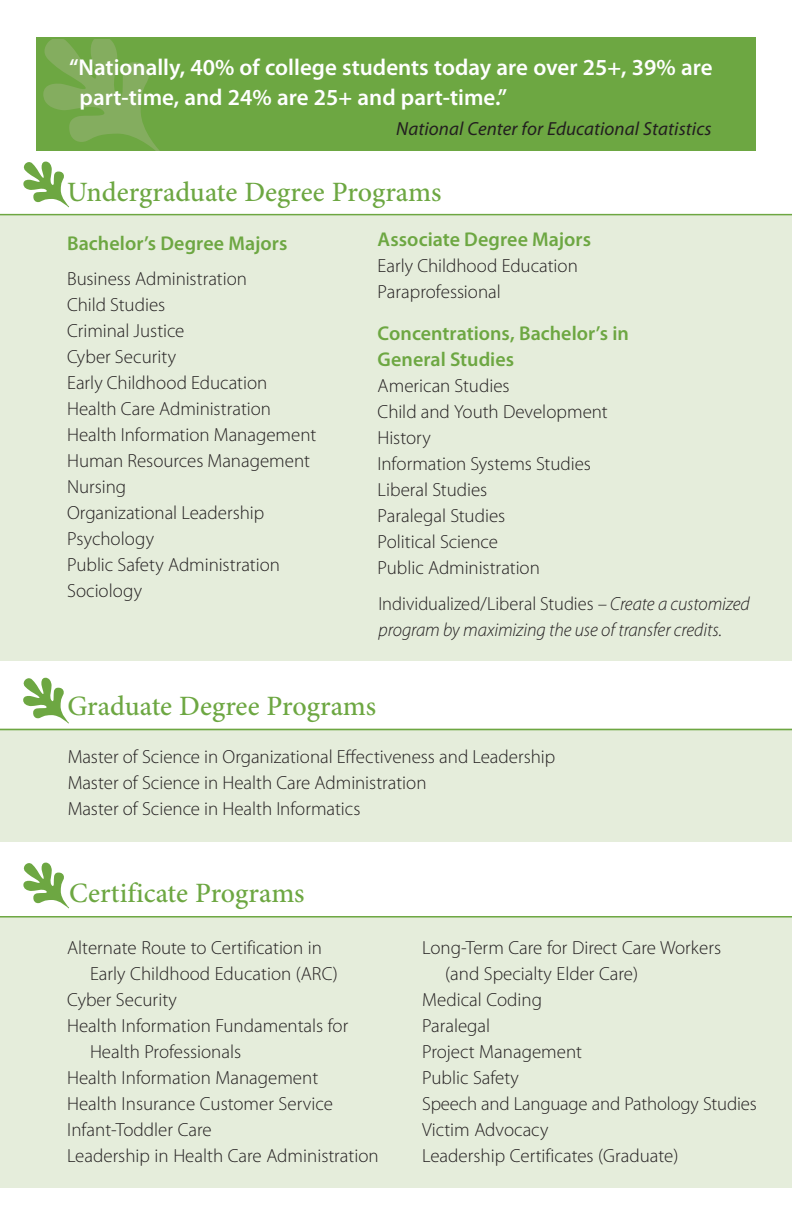
<style>
.page{position:relative;width:792px;height:1224px;background:#fff}
.page>*{position:absolute;margin:0;border:0;box-sizing:border-box;transform-origin:0 0}
.Head{font:500 28px "Minion Pro";color:#6da742}
.quote{font:600 23px "Myriad Pro";color:#fff}
.t1{font:600 20px/26px "Myriad Pro";color:#6da742}
.Body{font:300 19px/26px "Myriad Pro";color:#231f20}
.t2{font:italic 300 19px/26px "Myriad Pro";letter-spacing:-.005em;color:#231f20}
.quote-2{font:italic 19px "Myriad Pro";letter-spacing:.005em;color:#231f20}
.s1{font-style:normal}
</style>
<div class="page">
<div style="left:0;top:215px;width:792px;height:446px;background:#e5eddb"></div>
<svg style="left:23px;top:161px;width:46px;height:47px"></svg>
<div style="left:36px;top:37px;width:720px;height:114px;background:#6da742"></div>
<svg style="left:43px;top:39px;width:117px;height:112px"></svg>
<svg style="left:23px;top:677px;width:46px;height:47px"></svg>
<div style="left:0;top:729px;width:792px;height:113px;background:#e5eddb"></div>
<svg style="left:23px;top:862px;width:46px;height:47px"></svg>
<div style="left:0;top:918px;width:792px;height:270px;background:#e5eddb"></div>
<hr style="left:0;top:916px;width:792px;height:2px;background:#6da742">
<hr style="left:0;top:729px;width:792px;height:1px;background:#6da742">
<hr style="left:0;top:214px;width:792px;height:1px;background:#6da742">
<p class="quote" style="left:69px;top:54px;width:645px">“Nationally, 40% of college students today are over 25+, 39% are</p>
<p class="quote" style="left:80px;top:84px;width:429px">part-time, and 24% are 25+ and part-time.”</p>
<p class="quote-2" style="left:396px;top:116px;width:317px">National Center for Educational Statistics</p>
<p class="Head" style="left:67px;top:176px;width:376px">Undergraduate Degree Programs</p>
<p class="t1" style="left:67px;top:230px;width:222px">Bachelor’s Degree Majors</p>
<p class="Body" style="left:67px;top:266px;width:181px">Business Administration</p>
<p class="Body" style="left:67px;top:292px;width:100px">Child Studies</p>
<p class="Body" style="left:67px;top:318px;width:119px">Criminal Justice</p>
<p class="Body" style="left:67px;top:344px;width:111px">Cyber Security</p>
<p class="Body" style="left:67px;top:370px;width:202px">Early Childhood Education</p>
<p class="Body" style="left:67px;top:396px;width:206px">Health Care Administration</p>
<p class="Body" style="left:67px;top:422px;width:251px">Health Information Management</p>
<p class="Body" style="left:67px;top:448px;width:244px">Human Resources Management</p>
<p class="Body" style="left:67px;top:474px;width:61px">Nursing</p>
<p class="Body" style="left:67px;top:500px;width:199px">Organizational Leadership</p>
<p class="Body" style="left:67px;top:526px;width:88px">Psychology</p>
<p class="Body" style="left:67px;top:552px;width:214px">Public Safety Administration</p>
<p class="Body" style="left:67px;top:578px;width:76px">Sociology</p>
<p class="t1" style="left:378px;top:227px;width:215px">Associate Degree Majors</p>
<p class="Body" style="left:378px;top:253px;width:202px">Early Childhood Education</p>
<p class="Body" style="left:378px;top:279px;width:125px">Paraprofessional</p>
<p class="t1" style="left:378px;top:321px;width:253px">Concentrations, Bachelor’s in<br>General Studies</p>
<p class="Body" style="left:378px;top:373px;width:133px">American Studies</p>
<p class="Body" style="left:378px;top:399px;width:232px">Child and Youth Development</p>
<p class="Body" style="left:378px;top:425px;width:55px">History</p>
<p class="Body" style="left:378px;top:451px;width:215px">Information Systems Studies</p>
<p class="Body" style="left:378px;top:477px;width:111px">Liberal Studies</p>
<p class="Body" style="left:378px;top:503px;width:129px">Paralegal Studies</p>
<p class="Body" style="left:378px;top:529px;width:122px">Political Science</p>
<p class="Body" style="left:378px;top:555px;width:164px">Public Administration</p>
<p class="t2" style="left:379px;top:591px;width:373px"><span class="s1">Individualized/Liberal Studies</span> – Create a customized program by maximizing the use of transfer credits.</p>
<p class="Head" style="left:67px;top:690px;width:310px">Graduate Degree Programs</p>
<p class="Body" style="left:68px;top:744px;width:489px">Master of Science in Organizational Effectiveness and Leadership</p>
<p class="Body" style="left:68px;top:770px;width:360px">Master of Science in Health Care Administration</p>
<p class="Body" style="left:68px;top:796px;width:294px">Master of Science in Health Informatics</p>
<p class="Head" style="left:69px;top:877px;width:237px">Certificate Programs</p>
<p class="Body" style="left:90px;top:935px;width:249px;text-indent:-23px">Alternate Route to Certification in<br>Early Childhood Education (ARC)</p>
<p class="Body" style="left:67px;top:987px;width:111px">Cyber Security</p>
<p class="Body" style="left:90px;top:1013px;width:260px;text-indent:-23px">Health Information Fundamentals for<br>Health Professionals</p>
<p class="Body" style="left:67px;top:1065px;width:253px">Health Information Management</p>
<p class="Body" style="left:67px;top:1091px;width:268px">Health Insurance Customer Service</p>
<p class="Body" style="left:67px;top:1117px;width:146px">Infant-Toddler Care</p>
<p class="Body" style="left:67px;top:1143px;width:313px">Leadership in Health Care Administration</p>
<p class="Body" style="left:445px;top:935px;width:277px;text-indent:-23px">Long-Term Care for Direct Care Workers (and Specialty Elder Care)</p>
<p class="Body" style="left:422px;top:987px;width:121px">Medical Coding</p>
<p class="Body" style="left:422px;top:1013px;width:70px">Paralegal</p>
<p class="Body" style="left:422px;top:1039px;width:161px">Project Management</p>
<p class="Body" style="left:422px;top:1065px;width:98px">Public Safety</p>
<p class="Body" style="left:422px;top:1091px;width:336px">Speech and Language and Pathology Studies</p>
<p class="Body" style="left:422px;top:1117px;width:128px">Victim Advocacy</p>
<p class="Body" style="left:422px;top:1143px;width:258px">Leadership Certificates (Graduate)</p>
</div>
